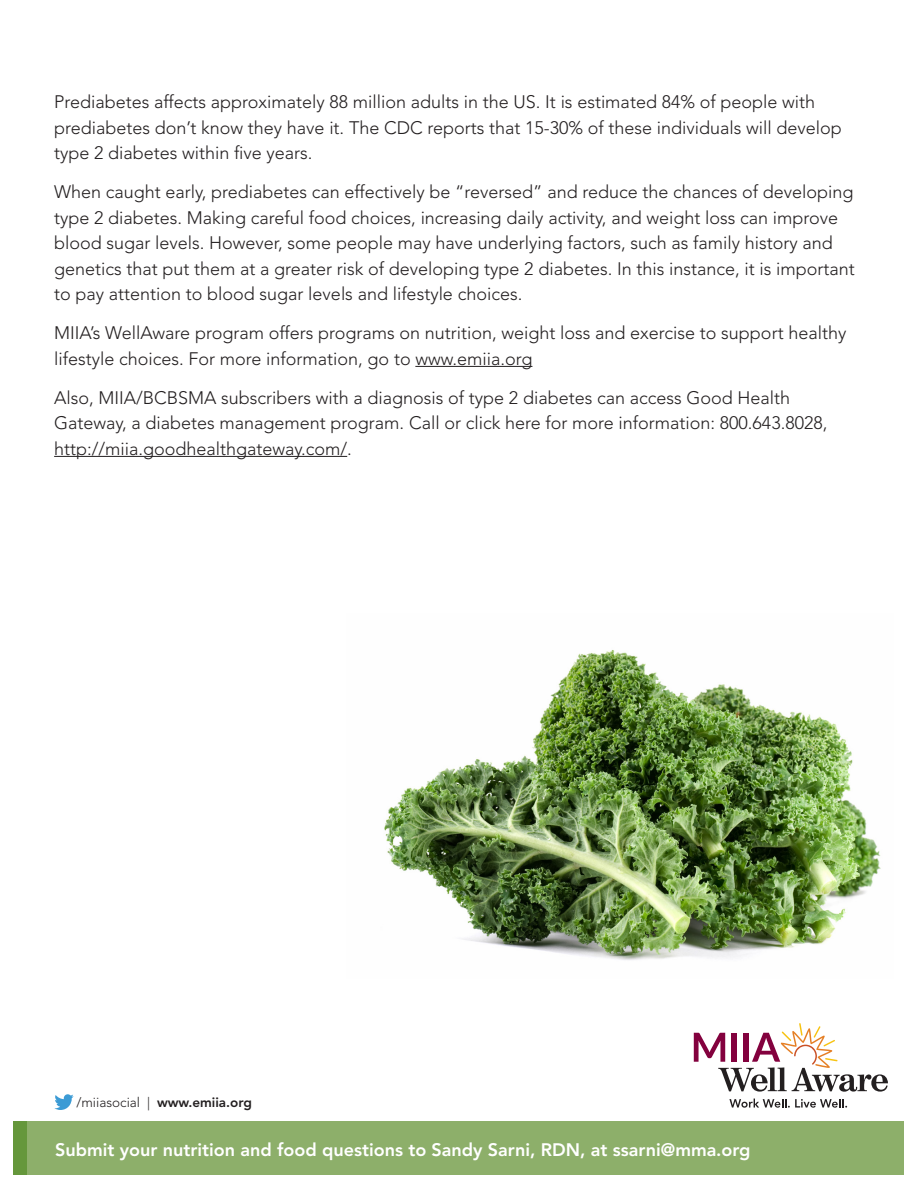
<style>
.page{position:relative;width:918px;height:1188px;background:#fff}
.page>*{position:absolute;margin:0;border:0;box-sizing:border-box;transform-origin:0 0}
.Text{font:300 18px/25.5px "Avenir LT Std";color:#231f20}
.new_text{font:800 18px "Avenir LT Std";color:#fff}
.t1{font:800 13.5px "Avenir LT Std";color:#231f20}
.t2{font:300 13.5px "Avenir LT Std";color:#231f20}
</style>
<div class="page">
<svg style="left:729px;top:1099px;width:118px;height:9px"></svg>
<svg style="left:694px;top:1023px;width:194px;height:69px"></svg>
<img style="left:384px;top:650px;width:497px;height:310px">
<svg style="left:54px;top:1094px;width:20px;height:16px"></svg>
<hr style="left:415px;top:366px;width:117px;height:1px;background:#231f20">
<hr style="left:54px;top:456px;width:293px;height:1px;background:#231f20">
<div style="left:14px;top:1121px;width:890px;height:53px;background:#8daf6a"></div>
<div style="left:14px;top:1121px;width:13px;height:53px;background:#65973b"></div>
<p class="Text" style="left:54px;top:89px;width:789px">Prediabetes affects approximately 88 million adults in the US. It is estimated 84% of people with prediabetes don’t know they have it. The CDC reports that 15-30% of these individuals will develop type 2 diabetes within five years.</p>
<p class="Text" style="left:54px;top:179px;width:802px">When caught early, prediabetes can effectively be “reversed” and reduce the chances of developing type 2 diabetes. Making careful food choices, increasing daily activity, and weight loss can improve blood sugar levels. However, some people may have underlying factors, such as family history and genetics that put them at a greater risk of developing type 2 diabetes. In this instance, it is important to pay attention to blood sugar levels and lifestyle choices.</p>
<p class="Text" style="left:54px;top:320px;width:794px">MIIA’s WellAware program offers programs on nutrition, weight loss and exercise to support healthy lifestyle choices. For more information, go to www.emiia.org</p>
<p class="Text" style="left:54px;top:385px;width:775px">Also, MIIA/BCBSMA subscribers with a diagnosis of type 2 diabetes can access Good Health<br>Gateway, a diabetes management program. Call or click here for more information: 800.643.8028, http://miia.goodhealthgateway.com/.</p>
<p class="t2" style="left:76px;top:1095px;width:75px">/miiasocial |</p>
<p class="t1" style="left:157px;top:1095px;width:96px">www.emiia.org</p>
<p class="new_text" style="left:55px;top:1139px;width:697px">Submit your nutrition and food questions to Sandy Sarni, RDN, at ssarni@mma.org</p>
</div>
